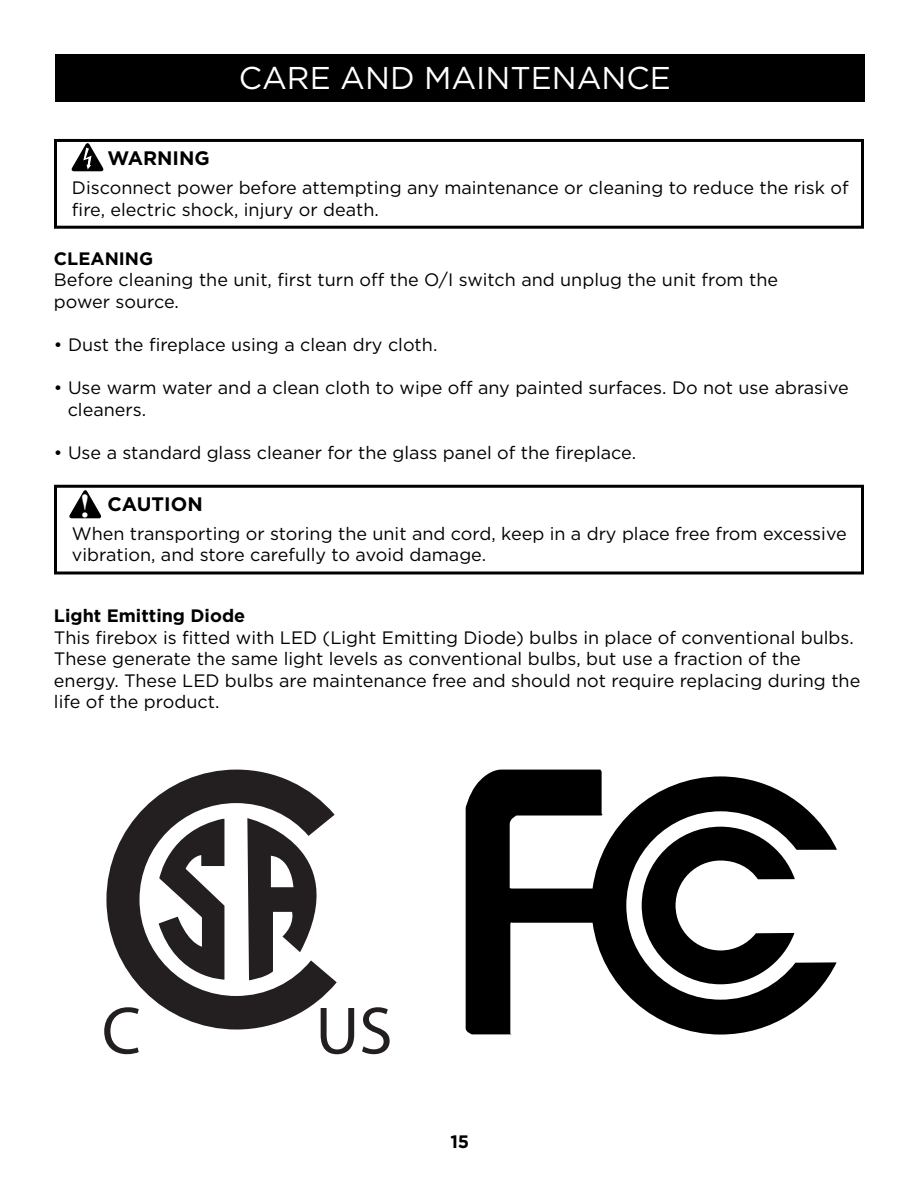
<style>
.page{position:relative;width:918px;height:1188px;background:#fff}
.page>*{position:absolute;margin:0;border:0;box-sizing:border-box;transform-origin:0 0}
.t1{font:67.5px "Myriad Pro";color:#231f20}
.t2{font:700 33px "Times New Roman";color:#fff}
.t3{font:31.5px "Gotham";color:#fff}
.t4{font:700 19.5px "Gotham";color:#000}
.t5{font:18px/21.6px "Gotham";color:#000}
.t6{font:700 18px "Gotham";color:#000}
</style>
<div class="page">
<div style="left:55px;top:54px;width:810px;height:48px;background:#000"></div>
<svg style="left:71px;top:143px;width:33px;height:29px"></svg>
<div style="left:54px;top:139px;width:810px;height:90px;border:3px solid #000"></div>
<div style="left:54px;top:485px;width:810px;height:89px;border:3px solid #000"></div>
<svg style="left:466px;top:770px;width:371px;height:265px"></svg>
<svg style="left:642px;top:827px;width:153px;height:157px"></svg>
<svg style="left:69px;top:490px;width:32px;height:29px"></svg>
<svg style="left:106px;top:770px;width:231px;height:260px"></svg>
<svg style="left:159px;top:819px;width:65px;height:161px"></svg>
<svg style="left:247px;top:818px;width:90px;height:162px"></svg>
<p class="t4" style="left:108px;top:145px;width:104px">WARNING</p>
<h3 class="t3" style="left:239px;top:57px;width:434px">CARE AND MAINTENANCE</h3>
<p class="t5" style="left:72px;top:176px;width:778px">Disconnect power before attempting any maintenance or cleaning to reduce the risk of fire, electric shock, injury or death.</p>
<p class="t6" style="left:54px;top:246px;width:101px">CLEANING</p>
<p class="t5" style="left:54px;top:269px;width:726px">Before cleaning the unit, first turn off the O/I switch and unplug the unit from the power source.</p>
<p class="t5" style="left:54px;top:333px;width:385px">• Dust the fireplace using a clean dry cloth.</p>
<p class="t5" style="left:68px;top:377px;width:783px;text-indent:-14px">• Use warm water and a clean cloth to wipe off any painted surfaces. Do not use abrasive cleaners.</p>
<p class="t5" style="left:54px;top:441px;width:584px">• Use a standard glass cleaner for the glass panel of the fireplace.</p>
<h2 class="t2" style="left:79px;top:483px;width:12px">!</h2>
<p class="t4" style="left:108px;top:491px;width:97px">CAUTION</p>
<p class="t5" style="left:72px;top:522px;width:776px">When transporting or storing the unit and cord, keep in a dry place free from excessive vibration, and store carefully to avoid damage.</p>
<p class="t6" style="left:54px;top:604px;width:193px">Light Emitting Diode</p>
<p class="t5" style="left:54px;top:626px;width:808px">This firebox is fitted with LED (Light Emitting Diode) bulbs in place of conventional bulbs.<br>These generate the same light levels as conventional bulbs, but use a fraction of the energy. These LED bulbs are maintenance free and should not require replacing during the life of the product.</p>
<h1 class="t1" style="left:102px;top:989px;width:41px">C</h1>
<h1 class="t1" style="left:316px;top:989px;width:78px">US</h1>
<p class="t6" style="left:450px;top:1130px;width:20px">15</p>
</div>
